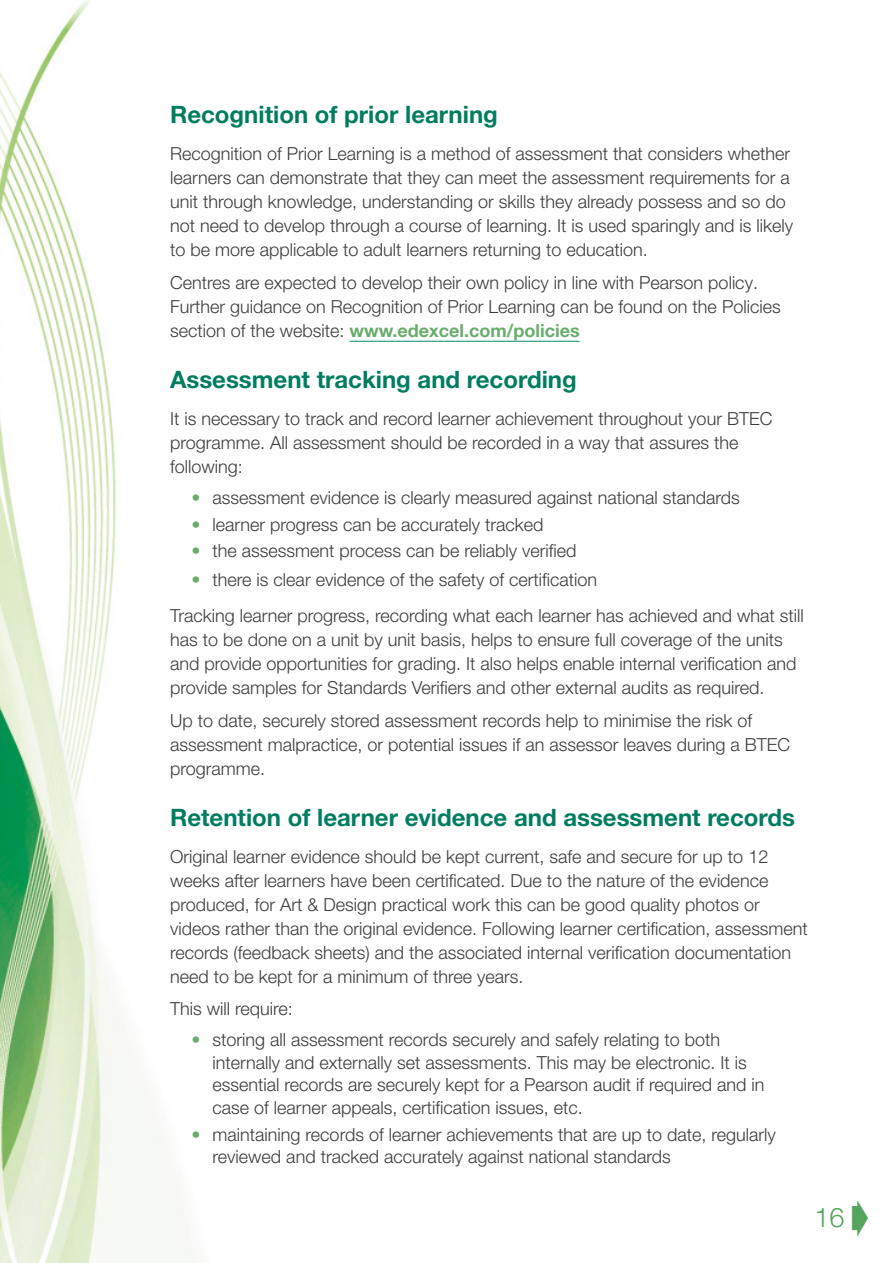
<style>
.page{position:relative;width:893px;height:1263px;background:#fff}
.page>*{position:absolute;margin:0;border:0;box-sizing:border-box;transform-origin:0 0}
.t1{font:300 27px "Helvetica Neue LT Pro";color:#53a45c}
.t2{font:700 24px "Helvetica Neue LT Pro";color:#007d60}
.t3{font:300 18px/24px "Helvetica Neue LT Pro";color:#3c3c3b}
.s1{font-weight:700;color:#6aac6b}
.s2{color:#6aac6b}
</style>
<div class="page">
<img style="left:0;top:0;width:198px;height:1263px">
<hr style="left:349px;top:341px;width:231px;height:1px;background:#008b63">
<h2 class="t2" style="left:170px;top:100px;width:329px">Recognition of prior learning</h2>
<p class="t3" style="left:170px;top:141px;width:625px">Recognition of Prior Learning is a method of assessment that considers whether learners can demonstrate that they can meet the assessment requirements for a unit through knowledge, understanding or skills they already possess and so do not need to develop through a course of learning. It is used sparingly and is likely to be more applicable to adult learners returning to education.</p>
<p class="t3" style="left:170px;top:270px;width:612px">Centres are expected to develop their own policy in line with Pearson policy.<br>Further guidance on Recognition of Prior Learning can be found on the Policies section of the website: <span class="s1">www.edexcel.com/policies</span></p>
<h2 class="t2" style="left:170px;top:364px;width:408px">Assessment tracking and recording</h2>
<p class="t3" style="left:170px;top:406px;width:604px">It is necessary to track and record learner achievement throughout your BTEC programme. All assessment should be recorded in a way that assures the following:</p>
<p class="t3" style="left:191px;top:485px;width:550px"><span class="s2">•</span> assessment evidence is clearly measured against national standards</p>
<p class="t3" style="left:191px;top:512px;width:354px"><span class="s2">•</span> learner progress can be accurately tracked</p>
<p class="t3" style="left:191px;top:538px;width:386px"><span class="s2">•</span> the assessment process can be reliably verified</p>
<p class="t3" style="left:170px;top:560px;width:635px;line-height:36.8px;text-indent:21px"><span class="s2">•</span> there is clear evidence of the safety of certification<br>Tracking learner progress, recording what each learner has achieved and what still</p>
<p class="t3" style="left:170px;top:627px;width:628px">has to be done on a unit by unit basis, helps to ensure full coverage of the units and provide opportunities for grading. It also helps enable internal verification and provide samples for Standards Verifiers and other external audits as required.</p>
<p class="t3" style="left:170px;top:708px;width:622px">Up to date, securely stored assessment records help to minimise the risk of assessment malpractice, or potential issues if an assessor leaves during a BTEC programme.</p>
<h2 class="t2" style="left:170px;top:802px;width:626px">Retention of learner evidence and assessment records</h2>
<p class="t3" style="left:170px;top:844px;width:639px">Original learner evidence should be kept current, safe and secure for up to 12 weeks after learners have been certificated. Due to the nature of the evidence produced, for Art &amp; Design practical work this can be good quality photos or videos rather than the original evidence. Following learner certification, assessment records (feedback sheets) and the associated internal verification documentation need to be kept for a minimum of three years.</p>
<p class="t3" style="left:170px;top:996px;width:124px">This will require:</p>
<p class="t3" style="left:213px;top:1028px;width:553px;line-height:22.5px;text-indent:-21px"><span class="s2">•</span> storing all assessment records securely and safely relating to both internally and externally set assessments. This may be electronic. It is essential records are securely kept for a Pearson audit if required and in case of learner appeals, certification issues, etc.</p>
<p class="t3" style="left:213px;top:1122px;width:565px;line-height:22.5px;text-indent:-21px"><span class="s2">•</span> maintaining records of learner achievements that are up to date, regularly reviewed and tracked accurately against national standards</p>
<h1 class="t1" style="left:815px;top:1201px;width:57px">16 ➧</h1>
</div>
